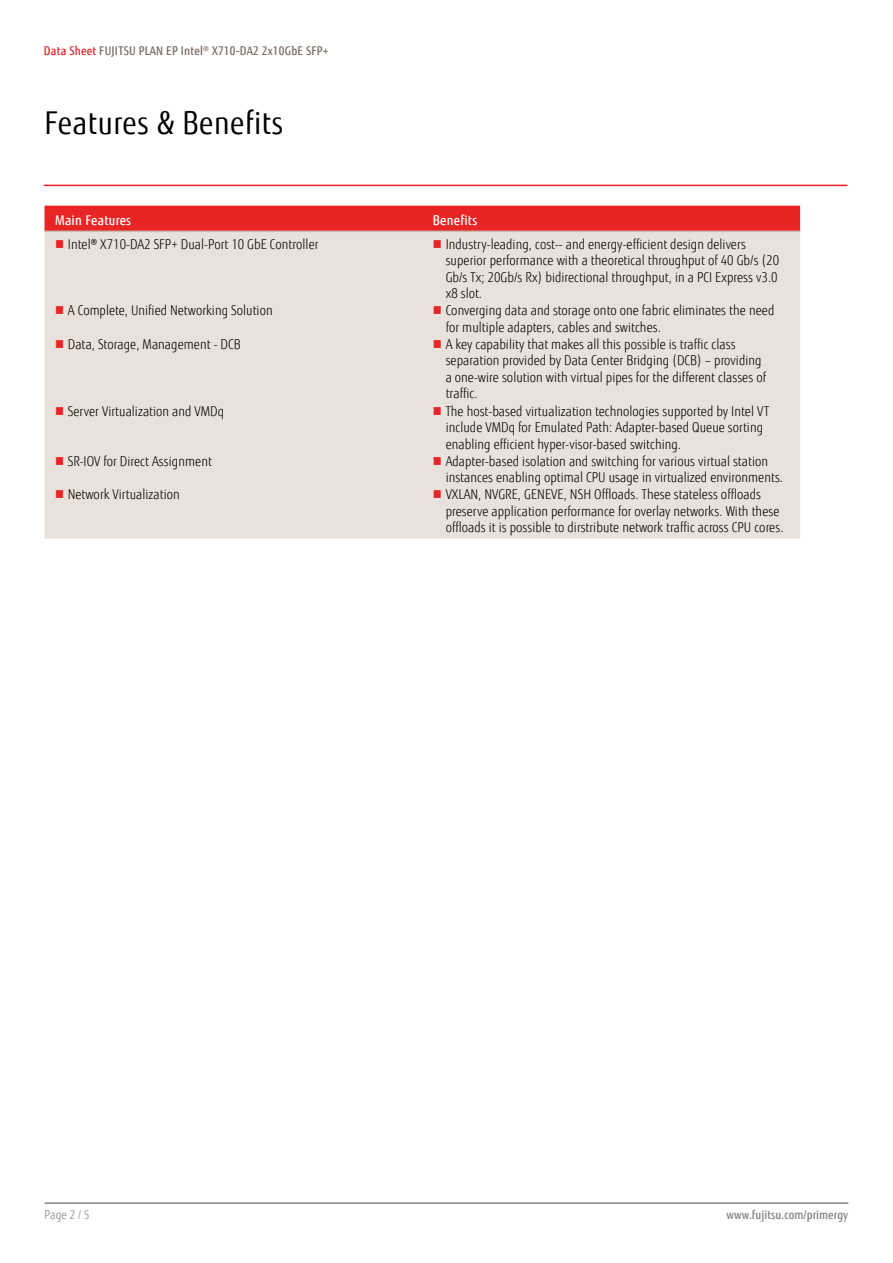
<style>
.page{position:relative;width:893px;height:1263px;background:#fff}
.page>*{position:absolute;margin:0;border:0;box-sizing:border-box;transform-origin:0 0}
.t1{font:31.5px "Fujitsu Sans";letter-spacing:.02em;color:#000;scale:.9 1}
.t2{font:300 13.5px/16.5px "Fujitsu Sans";letter-spacing:.005em;color:#000;scale:.9 1}
.t3{font:500 13.5px "Fujitsu Sans";letter-spacing:.02em;color:#fff;scale:.9 1}
.t4{font:500 12px "Fujitsu Sans";letter-spacing:.02em;color:#79695e;scale:.9 1}
.t5{font:500 12px "Fujitsu Sans";letter-spacing:.005em;color:#818280;scale:.9 1}
.t6{font:300 12px "Fujitsu Sans";color:#818280;scale:.9 1}
.s1{color:#e92425}
.s2{font-weight:300}
</style>
<div class="page">
<hr style="left:45px;top:1202px;width:803px;height:2px;background:#818280">
<div style="left:45px;top:206px;width:755px;height:25px;background:#e92425"></div>
<div style="left:45px;top:232px;width:755px;height:307px;background:#e9e1db"></div>
<hr style="left:45px;top:231px;width:377px;height:1px;background:#c9bbb0">
<hr style="left:422px;top:231px;width:378px;height:1px;background:#c9bbb0">
<hr style="left:44px;top:185px;width:803px;height:1px;background:#ed1d24">
<svg style="left:56px;top:240px;width:7px;height:8px"></svg>
<svg style="left:434px;top:240px;width:7px;height:8px"></svg>
<svg style="left:56px;top:306px;width:7px;height:8px"></svg>
<svg style="left:434px;top:306px;width:7px;height:8px"></svg>
<svg style="left:56px;top:340px;width:7px;height:8px"></svg>
<svg style="left:434px;top:340px;width:7px;height:8px"></svg>
<svg style="left:56px;top:407px;width:7px;height:8px"></svg>
<svg style="left:434px;top:407px;width:7px;height:8px"></svg>
<svg style="left:56px;top:457px;width:7px;height:8px"></svg>
<svg style="left:434px;top:457px;width:7px;height:8px"></svg>
<svg style="left:56px;top:490px;width:7px;height:8px"></svg>
<svg style="left:434px;top:490px;width:7px;height:8px"></svg>
<p class="t4" style="left:44px;top:43px;width:318px"><span class="s1">Data Sheet</span> FUJITSU PLAN EP Intel<span class="s2">®</span> X710-DA2 2x10GbE SFP+</p>
<h1 class="t1" style="left:45px;top:104px;width:267px">Features &amp; Benefits</h1>
<p class="t3" style="left:55px;top:212px;width:86px">Main Features</p>
<p class="t3" style="left:433px;top:212px;width:51px">Benefits</p>
<p class="t2" style="left:68px;top:236px;width:280px">Intel® X710-DA2 SFP+ Dual-Port 10 GbE Controller</p>
<p class="t2" style="left:446px;top:236px;width:372px">Industry-leading, cost-- and energy-efficient design delivers superior performance with a theoretical throughput of 40 Gb/s (20<br>Gb/s Tx; 20Gb/s Rx) bidirectional throughput, in a PCI Express v3.0 x8 slot.</p>
<p class="t2" style="left:68px;top:302px;width:229px">A Complete, Unified Networking Solution</p>
<p class="t2" style="left:446px;top:302px;width:367px">Converging data and storage onto one fabric eliminates the need for multiple adapters, cables and switches.</p>
<p class="t2" style="left:68px;top:336px;width:193px">Data, Storage, Management - DCB</p>
<p class="t2" style="left:446px;top:336px;width:358px">A key capability that makes all this possible is traffic class separation provided by Data Center Bridging (DCB) – providing a one-wire solution with virtual pipes for the different classes of traffic.</p>
<p class="t2" style="left:68px;top:403px;width:175px">Server Virtualization and VMDq</p>
<p class="t2" style="left:446px;top:403px;width:361px">The host-based virtualization technologies supported by Intel VT include VMDq for Emulated Path: Adapter-based Queue sorting enabling efficient hyper-visor-based switching.</p>
<p class="t2" style="left:68px;top:453px;width:162px">SR-IOV for Direct Assignment</p>
<p class="t2" style="left:446px;top:453px;width:376px">Adapter-based isolation and switching for various virtual station instances enabling optimal CPU usage in virtualized environments.</p>
<p class="t2" style="left:68px;top:486px;width:126px">Network Virtualization</p>
<p class="t2" style="left:446px;top:486px;width:377px">VXLAN, NVGRE, GENEVE, NSH Offloads. These stateless offloads preserve application performance for overlay networks. With these offloads it is possible to dirstribute network traffic across CPU cores.</p>
<p class="t6" style="left:45px;top:1208px;width:51px">Page 2 / 5</p>
<p class="t5" style="left:726px;top:1208px;width:137px">www.fujitsu.com/primergy</p>
</div>
